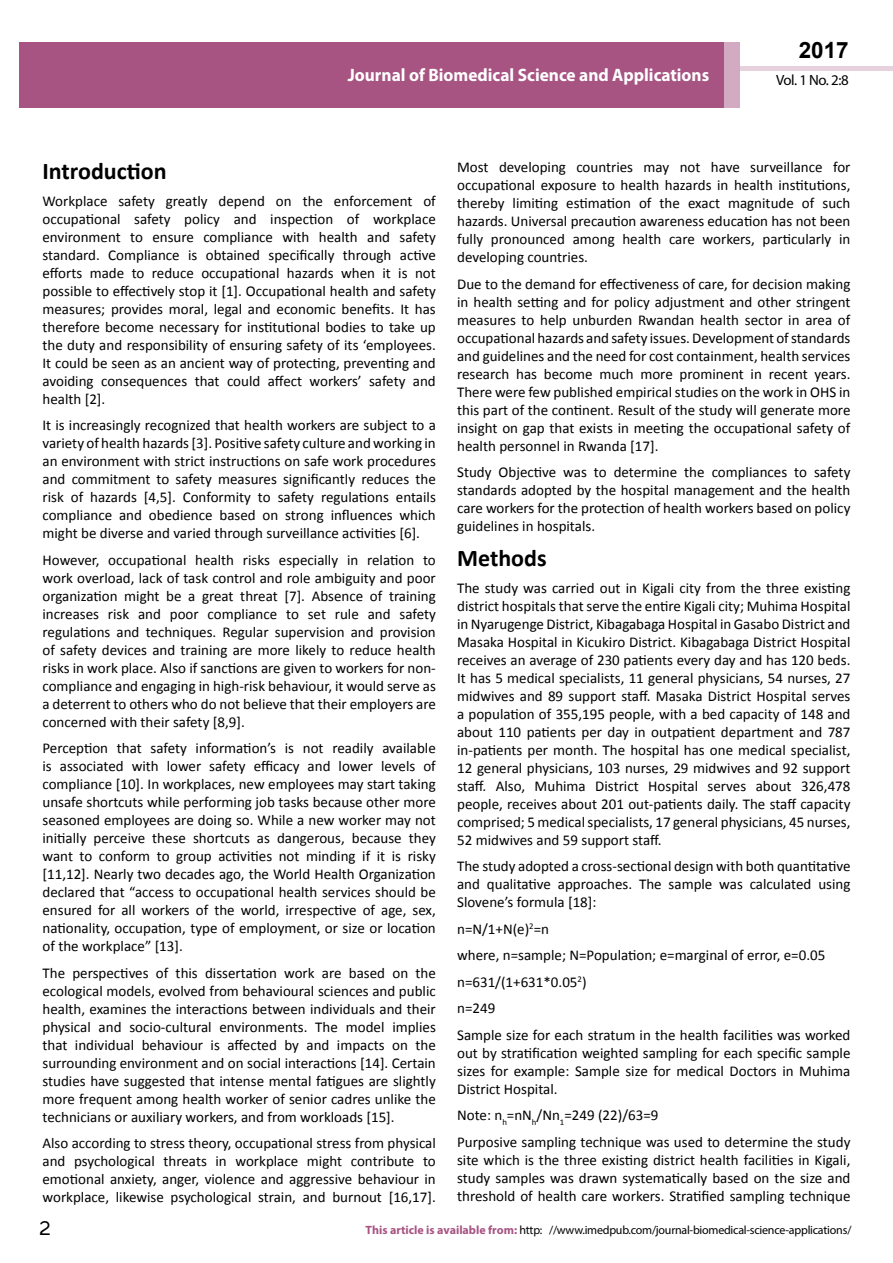
<style>
.page{position:relative;width:893px;height:1263px;background:#fff}
.page>*{position:absolute;margin:0;border:0;box-sizing:border-box;transform-origin:0 0}
.t1{font:25.5px "Tunga";color:#000}
.t2{font:700 24px "Calibri";color:#000}
.t3{font:700 22.5px "Arial";color:#000}
.t4{font:700 18px "Myriad Pro";color:#fff;scale:.96 1}
.t5{font:15px/18px "Calibri";color:#000;text-align:justify}
.t6{font:14.85px "Myriad Pro";color:#000}
.t7{font:12px "Myriad Pro";letter-spacing:-.02em;color:#000}
.s1{font-weight:700;color:#a75483}
</style>
<div class="page">
<div style="left:722px;top:66px;width:171px;height:5px;background:#e6d1dd"></div>
<div style="left:19px;top:42px;width:706px;height:66px;background:#a75483"></div>
<div style="left:725px;top:43px;width:15px;height:65px;background:#d2aac1"></div>
<p class="t4" style="left:348px;top:63px;width:378px">Journal of Biomedical Science and Applications</p>
<h3 class="t3" style="left:799px;top:35px;width:52px">2017</h3>
<p class="t6" style="left:776px;top:71px;width:74px">Vol. 1 No. 2:8</p>
<h2 class="t2" style="left:43px;top:156px;width:126px">Introduction</h2>
<p class="t5" style="left:43px;top:192px;width:395px">Workplace safety greatly depend on the enforcement of occupational safety policy and inspection of workplace environment to ensure compliance with health and safety standard. Compliance is obtained specifically through active efforts made to reduce occupational hazards when it is not possible to effectively stop it [1]. Occupational health and safety measures; provides moral, legal and economic benefits. It has therefore become necessary for institutional bodies to take up the duty and responsibility of ensuring safety of its ‘employees.<br>It could be seen as an ancient way of protecting, preventing and avoiding consequences that could affect workers’ safety and health [2].</p>
<p class="t5" style="left:43px;top:416px;width:395px">It is increasingly recognized that health workers are subject to a variety of health hazards [3]. Positive safety culture and working in an environment with strict instructions on safe work procedures and commitment to safety measures significantly reduces the risk of hazards [4,5]. Conformity to safety regulations entails compliance and obedience based on strong influences which might be diverse and varied through surveillance activities [6].</p>
<p class="t5" style="left:43px;top:551px;width:395px">However, occupational health risks especially in relation to work overload, lack of task control and role ambiguity and poor organization might be a great threat [7]. Absence of training increases risk and poor compliance to set rule and safety regulations and techniques. Regular supervision and provision of safety devices and training are more likely to reduce health risks in work place. Also if sanctions are given to workers for non&shy;compliance and engaging in high-risk behaviour, it would serve as a deterrent to others who do not believe that their employers are concerned with their safety [8,9].</p>
<p class="t5" style="left:43px;top:739px;width:395px">Perception that safety information’s is not readily available is associated with lower safety efficacy and lower levels of compliance [10]. In workplaces, new employees may start taking unsafe shortcuts while performing job tasks because other more seasoned employees are doing so. While a new worker may not initially perceive these shortcuts as dangerous, because they want to conform to group activities not minding if it is risky [11,12]. Nearly two decades ago, the World Health Organization declared that “access to occupational health services should be ensured for all workers of the world, irrespective of age, sex, nationality, occupation, type of employment, or size or location of the workplace” [13].</p>
<p class="t5" style="left:43px;top:964px;width:395px">The perspectives of this dissertation work are based on the ecological models, evolved from behavioural sciences and public health, examines the interactions between individuals and their physical and socio-cultural environments. The model implies that individual behaviour is affected by and impacts on the surrounding environment and on social interactions [14]. Certain studies have suggested that intense mental fatigues are slightly more frequent among health worker of senior cadres unlike the technicians or auxiliary workers, and from workloads [15].</p>
<p class="t5" style="left:43px;top:1134px;width:395px">Also according to stress theory, occupational stress from physical and psychological threats in workplace might contribute to emotional anxiety, anger, violence and aggressive behaviour in workplace, likewise psychological strain, and burnout [16,17].</p>
<p class="t5" style="left:457px;top:158px;width:395px">Most developing countries may not have surveillance for occupational exposure to health hazards in health institutions, thereby limiting estimation of the exact magnitude of such hazards. Universal precaution awareness education has not been fully pronounced among health care workers, particularly in developing countries.</p>
<p class="t5" style="left:457px;top:275px;width:395px">Due to the demand for effectiveness of care, for decision making in health setting and for policy adjustment and other stringent measures to help unburden Rwandan health sector in area of occupational hazards and safety issues. Development of standards and guidelines and the need for cost containment, health services research has become much more prominent in recent years.<br>There were few published empirical studies on the work in OHS in this part of the continent. Result of the study will generate more insight on gap that exists in meeting the occupational safety of health personnel in Rwanda [17].</p>
<p class="t5" style="left:457px;top:463px;width:395px">Study Objective was to determine the compliances to safety standards adopted by the hospital management and the health care workers for the protection of health workers based on policy guidelines in hospitals.</p>
<h2 class="t2" style="left:457px;top:543px;width:91px">Methods</h2>
<p class="t5" style="left:457px;top:579px;width:395px">The study was carried out in Kigali city from the three existing district hospitals that serve the entire Kigali city; Muhima Hospital in Nyarugenge District, Kibagabaga Hospital in Gasabo District and Masaka Hospital in Kicukiro District. Kibagabaga District Hospital receives an average of 230 patients every day and has 120 beds.<br>It has 5 medical specialists, 11 general physicians, 54 nurses, 27 midwives and 89 support staff. Masaka District Hospital serves a population of 355,195 people, with a bed capacity of 148 and about 110 patients per day in outpatient department and 787 in-patients per month. The hospital has one medical specialist, 12 general physicians, 103 nurses, 29 midwives and 92 support staff. Also, Muhima District Hospital serves about 326,478 people, receives about 201 out-patients daily. The staff capacity comprised; 5 medical specialists, 17 general physicians, 45 nurses, 52 midwives and 59 support staff.</p>
<p class="t5" style="left:457px;top:857px;width:395px">The study adopted a cross-sectional design with both quantitative and qualitative approaches. The sample was calculated using Slovene’s formula [18]:</p>
<p class="t5" style="left:457px;top:916px;width:395px;line-height:26.5px;text-align:left">n=N/1+N(e)<sup>2</sup>=n<br>where, n=sample; N=Population; e=marginal of error, e=0.05 n=631/(1+631*0.05<sup>2</sup>)<br>n=249<br>Sample size for each stratum in the health facilities was worked</p>
<p class="t5" style="left:457px;top:1044px;width:395px">out by stratification weighted sampling for each specific sample sizes for example: Sample size for medical Doctors in Muhima District Hospital.</p>
<p class="t5" style="left:457px;top:1102px;width:395px;line-height:26.5px">Note: n<sub>h</sub>=nN<sub>h</sub>/Nn<sub>1</sub>=249 (22)/63=9<br>Purposive sampling technique was used to determine the study</p>
<p class="t5" style="left:457px;top:1151px;width:395px">site which is the three existing district health facilities in Kigali, study samples was drawn systematically based on the size and threshold of health care workers. Stratified sampling technique</p>
<h1 class="t1" style="left:39px;top:1211px;width:13px">2</h1>
<p class="t7" style="left:366px;top:1223px;width:487px"><span class="s1">This article is available from:</span> http: //www.imedpub.com/journal-biomedical-science-applications/</p>
</div>
